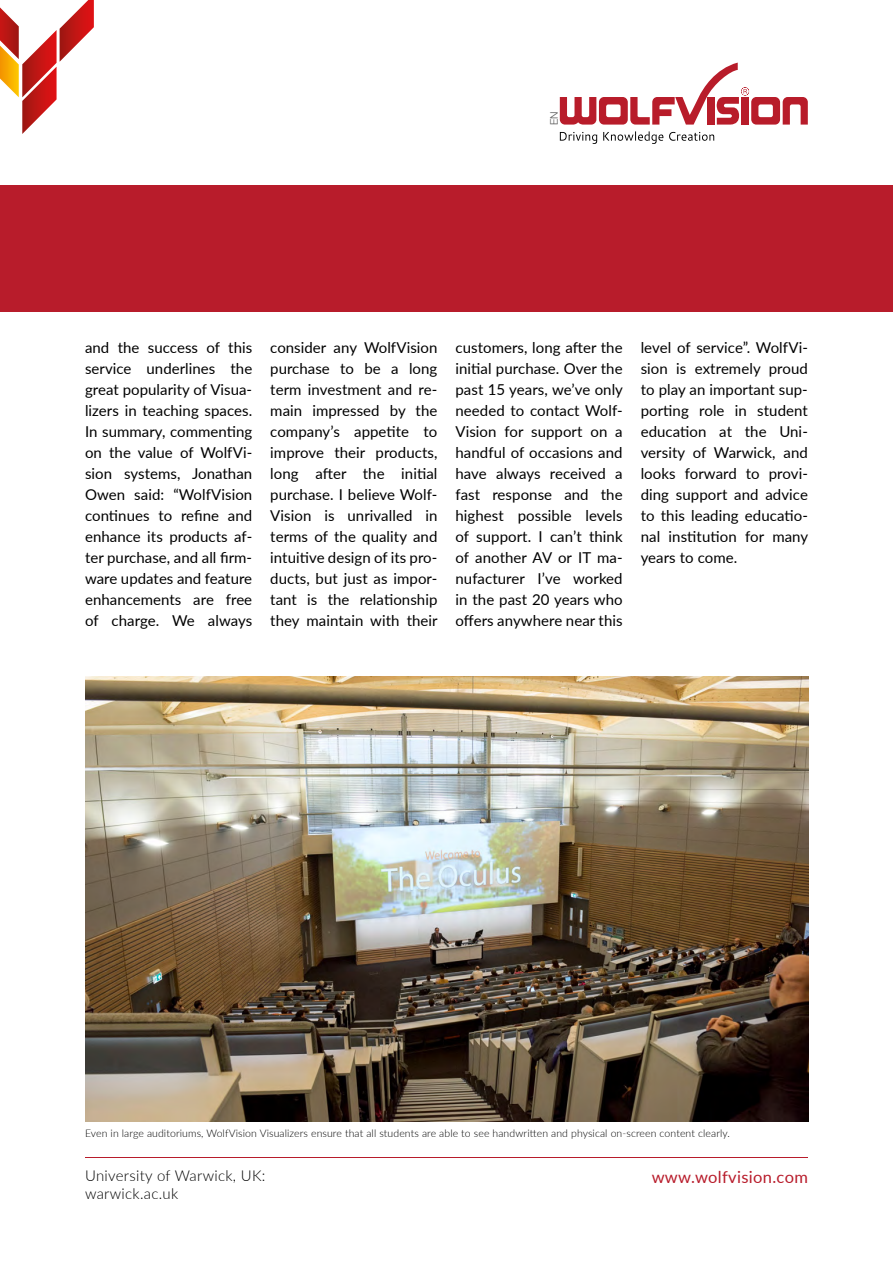
<style>
.page{position:relative;width:893px;height:1263px;background:#fff}
.page>*{position:absolute;margin:0;border:0;box-sizing:border-box;transform-origin:0 0}
.t1{font:16.5px "Lato";letter-spacing:.02em;color:#b81c2b}
.t2{font:15px/21px "Lato";letter-spacing:.005em;color:#000;text-align:justify}
.t3{font:300 15px/18px "Lato";letter-spacing:.02em;color:#000}
.t4{font:300 10.5px "Lato";letter-spacing:.01em;color:#000}
.t5{font:300 10.5px "Helvetica Neue LT Pro";color:#565656}
</style>
<div class="page">
<div style="left:0;top:185px;width:893px;height:126px;background:#b81c2b"></div>
<hr style="left:85px;top:1157px;width:723px;height:1px;background:#b81c2b">
<svg style="left:0;top:0;width:94px;height:134px"></svg>
<svg style="left:560px;top:131px;width:154px;height:13px"></svg>
<svg style="left:560px;top:63px;width:248px;height:62px"></svg>
<img style="left:85px;top:676px;width:723px;height:445px">
<p class="t5" style="left:548px;top:125px;width:15px;rotate:-90deg">EN</p>
<p class="t2" style="left:85px;top:336px;width:169px">and the success of this service underlines the great popularity of Visua&shy;lizers in teaching spaces.<br>In summary, commenting on the value of WolfVi&shy;sion systems, Jonathan Owen said: “WolfVision continues to refine and enhance its products af&shy;ter purchase, and all firm&shy;ware updates and feature enhancements are free of charge. We always</p>
<p class="t2" style="left:270px;top:336px;width:169px">consider any WolfVision purchase to be a long term investment and re&shy;main impressed by the company’s appetite to improve their products, long after the initial purchase. I believe Wolf-Vision is unrivalled in terms of the quality and intuitive design of its pro&shy;ducts, but just as impor&shy;tant is the relationship they maintain with their</p>
<p class="t2" style="left:455px;top:336px;width:169px">customers, long after the initial purchase. Over the past 15 years, we’ve only needed to contact Wolf-Vision for support on a handful of occasions and have always received a fast response and the highest possible levels of support. I can’t think of another AV or IT ma&shy;nufacturer I’ve worked in the past 20 years who offers anywhere near this</p>
<p class="t2" style="left:641px;top:336px;width:169px">level of service”. WolfVi&shy;sion is extremely proud to play an important sup&shy;porting role in student education at the Uni&shy;versity of Warwick, and looks forward to provi&shy;ding support and advice to this leading educatio&shy;nal institution for many years to come.</p>
<p class="t4" style="left:85px;top:1126px;width:646px">Even in large auditoriums, WolfVision Visualizers ensure that all students are able to see handwritten and physical on-screen content clearly.</p>
<p class="t3" style="left:85px;top:1166px;width:182px">University of Warwick, UK: warwick.ac.uk</p>
<p class="t1" style="left:652px;top:1165px;width:158px">www.wolfvision.com</p>
</div>
